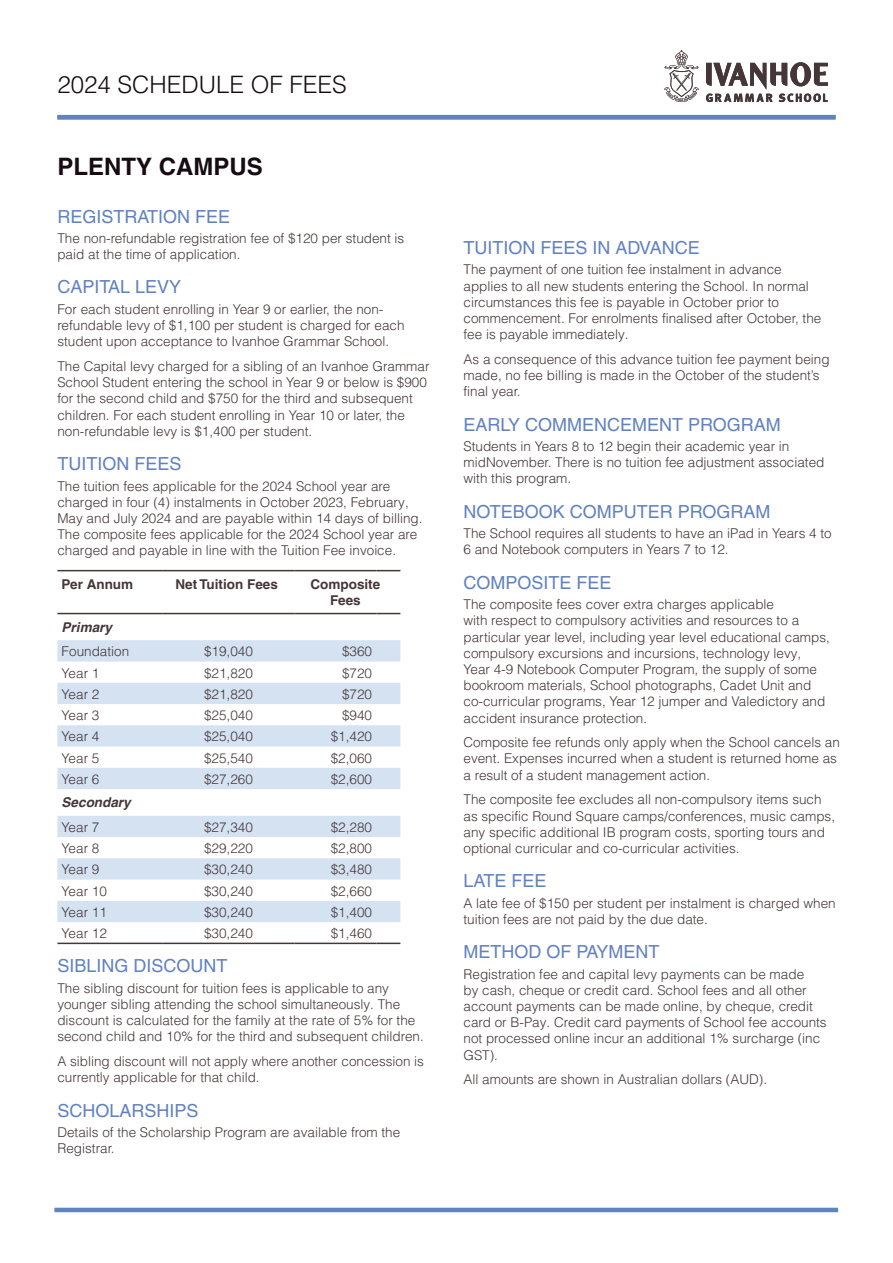
<style>
.page{position:relative;width:893px;height:1263px;background:#fff}
.page>*{position:absolute;margin:0;border:0;box-sizing:border-box;transform-origin:0 0}
.t1{font:300 24px "Helvetica LT Pro";color:#160c12}
.Main_Header{font:700 24px "Helvetica LT Pro";color:#160c12}
.Sub_heading{font:18px "Helvetica LT Pro";color:#6182c1}
.Text_Regular{font:300 13.5px/16.2px "Helvetica LT Pro";color:#453638}
.Text_Bold{font:700 13.5px/16.2px "Helvetica LT Pro";color:#453638;text-align:center}
.Text_Bold_Olique{font:italic 700 13.5px "Helvetica LT Pro";color:#453638}
</style>
<div class="page">
<hr style="left:57px;top:115px;width:779px;height:4px;background:#6182c1">
<svg style="left:706px;top:62px;width:122px;height:40px"></svg>
<svg style="left:664px;top:50px;width:35px;height:52px"></svg>
<hr style="left:54px;top:1208px;width:784px;height:4px;background:#6182c1">
<svg style="left:57px;top:640px;width:343px;height:282px;fill:#d4e2f2"></svg>
<hr style="left:57px;top:570px;width:106px;height:1px;background:#453638">
<hr style="left:163px;top:570px;width:132px;height:1px;background:#453638">
<hr style="left:295px;top:570px;width:81px;height:1px;background:#453638">
<svg style="left:376px;top:570px;width:24px;height:1px"></svg>
<hr style="left:57px;top:613px;width:106px;height:1px;background:#453638">
<hr style="left:163px;top:613px;width:132px;height:1px;background:#453638">
<hr style="left:295px;top:613px;width:81px;height:1px;background:#453638">
<svg style="left:376px;top:613px;width:24px;height:1px"></svg>
<hr style="left:57px;top:943px;width:106px;height:1px;background:#453638">
<hr style="left:163px;top:943px;width:132px;height:1px;background:#453638">
<hr style="left:295px;top:943px;width:81px;height:1px;background:#453638">
<svg style="left:376px;top:943px;width:24px;height:1px"></svg>
<h1 class="t1" style="left:57px;top:69px;width:291px">2024 SCHEDULE OF FEES</h1>
<p class="Main_Header" style="left:57px;top:151px;width:207px">PLENTY CAMPUS</p>
<p class="Sub_heading" style="left:57px;top:206px;width:174px">REGISTRATION FEE</p>
<p class="Text_Regular" style="left:57px;top:230px;width:348px">The non-refundable registration fee of $120 per student is paid at the time of application.</p>
<p class="Sub_heading" style="left:57px;top:277px;width:125px">CAPITAL LEVY</p>
<p class="Text_Regular" style="left:57px;top:301px;width:349px">For each student enrolling in Year 9 or earlier, the non&shy;refundable levy of $1,100 per student is charged for each student upon acceptance to Ivanhoe Grammar School.</p>
<p class="Text_Regular" style="left:57px;top:358px;width:374px">The Capital levy charged for a sibling of an Ivanhoe Grammar School Student entering the school in Year 9 or below is $900 for the second child and $750 for the third and subsequent children. For each student enrolling in Year 10 or later, the non-refundable levy is $1,400 per student.</p>
<p class="Sub_heading" style="left:57px;top:453px;width:126px">TUITION FEES</p>
<p class="Text_Regular" style="left:57px;top:477px;width:367px">The tuition fees applicable for the 2024 School year are charged in four (4) instalments in October 2023, February, May and July 2024 and are payable within 14 days of billing.<br>The composite fees applicable for the 2024 School year are charged and payable in line with the Tuition Fee invoice.</p>
<p class="Text_Bold" style="left:62px;top:576px;width:73px">Per Annum</p>
<p class="Text_Bold" style="left:175px;top:576px;width:104px">Net Tuition Fees</p>
<p class="Text_Bold" style="left:311px;top:576px;width:71px">Composite<br>Fees</p>
<p class="Text_Bold_Olique" style="left:62px;top:619px;width:52px">Primary</p>
<p class="Text_Regular" style="left:62px;top:643px;width:69px">Foundation</p>
<p class="Text_Regular" style="left:204px;top:643px;width:50px">$19,040</p>
<p class="Text_Regular" style="left:342px;top:643px;width:32px">$360</p>
<p class="Text_Regular" style="left:62px;top:664px;width:39px">Year 1</p>
<p class="Text_Regular" style="left:204px;top:664px;width:50px">$21,820</p>
<p class="Text_Regular" style="left:342px;top:664px;width:32px">$720</p>
<p class="Text_Regular" style="left:62px;top:686px;width:39px">Year 2</p>
<p class="Text_Regular" style="left:204px;top:686px;width:50px">$21,820</p>
<p class="Text_Regular" style="left:342px;top:686px;width:32px">$720</p>
<p class="Text_Regular" style="left:62px;top:707px;width:39px">Year 3</p>
<p class="Text_Regular" style="left:204px;top:707px;width:50px">$25,040</p>
<p class="Text_Regular" style="left:342px;top:707px;width:32px">$940</p>
<p class="Text_Regular" style="left:62px;top:728px;width:39px">Year 4</p>
<p class="Text_Regular" style="left:204px;top:728px;width:50px">$25,040</p>
<p class="Text_Regular" style="left:331px;top:728px;width:43px">$1,420</p>
<p class="Text_Regular" style="left:62px;top:750px;width:39px">Year 5</p>
<p class="Text_Regular" style="left:204px;top:750px;width:50px">$25,540</p>
<p class="Text_Regular" style="left:331px;top:750px;width:43px">$2,060</p>
<p class="Text_Regular" style="left:62px;top:771px;width:39px">Year 6</p>
<p class="Text_Regular" style="left:204px;top:771px;width:50px">$27,260</p>
<p class="Text_Regular" style="left:331px;top:771px;width:43px">$2,600</p>
<p class="Text_Bold_Olique" style="left:62px;top:794px;width:71px">Secondary</p>
<p class="Text_Regular" style="left:62px;top:819px;width:39px">Year 7</p>
<p class="Text_Regular" style="left:204px;top:819px;width:50px">$27,340</p>
<p class="Text_Regular" style="left:331px;top:819px;width:43px">$2,280</p>
<p class="Text_Regular" style="left:62px;top:840px;width:39px">Year 8</p>
<p class="Text_Regular" style="left:204px;top:840px;width:50px">$29,220</p>
<p class="Text_Regular" style="left:331px;top:840px;width:43px">$2,800</p>
<p class="Text_Regular" style="left:62px;top:861px;width:39px">Year 9</p>
<p class="Text_Regular" style="left:204px;top:861px;width:50px">$30,240</p>
<p class="Text_Regular" style="left:331px;top:861px;width:43px">$3,480</p>
<p class="Text_Regular" style="left:62px;top:883px;width:47px">Year 10</p>
<p class="Text_Regular" style="left:204px;top:883px;width:50px">$30,240</p>
<p class="Text_Regular" style="left:331px;top:883px;width:43px">$2,660</p>
<p class="Text_Regular" style="left:62px;top:904px;width:47px">Year 11</p>
<p class="Text_Regular" style="left:204px;top:904px;width:50px">$30,240</p>
<p class="Text_Regular" style="left:331px;top:904px;width:43px">$1,400</p>
<p class="Text_Regular" style="left:62px;top:925px;width:47px">Year 12</p>
<p class="Text_Regular" style="left:204px;top:925px;width:50px">$30,240</p>
<p class="Text_Regular" style="left:331px;top:925px;width:43px">$1,460</p>
<p class="Sub_heading" style="left:57px;top:955px;width:172px">SIBLING DISCOUNT</p>
<p class="Text_Regular" style="left:57px;top:980px;width:368px">The sibling discount for tuition fees is applicable to any younger sibling attending the school simultaneously. The discount is calculated for the family at the rate of 5% for the second child and 10% for the third and subsequent children.</p>
<p class="Text_Regular" style="left:57px;top:1053px;width:368px">A sibling discount will not apply where another concession is currently applicable for that child.</p>
<p class="Sub_heading" style="left:57px;top:1100px;width:143px">SCHOLARSHIPS</p>
<p class="Text_Regular" style="left:57px;top:1124px;width:344px">Details of the Scholarship Program are available from the<br>Registrar.</p>
<p class="Sub_heading" style="left:463px;top:237px;width:238px">TUITION FEES IN ADVANCE</p>
<p class="Text_Regular" style="left:463px;top:261px;width:359px">The payment of one tuition fee instalment in advance applies to all new students entering the School. In normal circumstances this fee is payable in October prior to commencement. For enrolments finalised after October, the fee is payable immediately.</p>
<p class="Text_Regular" style="left:463px;top:351px;width:368px">As a consequence of this advance tuition fee payment being made, no fee billing is made in the October of the student’s final year.</p>
<p class="Sub_heading" style="left:463px;top:414px;width:319px">EARLY COMMENCEMENT PROGRAM</p>
<p class="Text_Regular" style="left:463px;top:438px;width:362px">Students in Years 8 to 12 begin their academic year in midNovember. There is no tuition fee adjustment associated with this program.</p>
<p class="Sub_heading" style="left:463px;top:501px;width:308px">NOTEBOOK COMPUTER PROGRAM</p>
<p class="Text_Regular" style="left:463px;top:525px;width:370px">The School requires all students to have an iPad in Years 4 to<br>6 and Notebook computers in Years 7 to 12.</p>
<p class="Sub_heading" style="left:463px;top:572px;width:150px">COMPOSITE FEE</p>
<p class="Text_Regular" style="left:463px;top:596px;width:368px">The composite fees cover extra charges applicable<br>with respect to compulsory activities and resources to a particular year level, including year level educational camps, compulsory excursions and incursions, technology levy, Year 4-9 Notebook Computer Program, the supply of some bookroom materials, School photographs, Cadet Unit and co-curricular programs, Year 12 jumper and Valedictory and accident insurance protection.</p>
<p class="Text_Regular" style="left:463px;top:734px;width:378px">Composite fee refunds only apply when the School cancels an event. Expenses incurred when a student is returned home as a result of a student management action.</p>
<p class="Text_Regular" style="left:463px;top:791px;width:373px">The composite fee excludes all non-compulsory items such as specific Round Square camps/conferences, music camps, any specific additional IB program costs, sporting tours and optional curricular and co-curricular activities.</p>
<p class="Sub_heading" style="left:463px;top:870px;width:84px">LATE FEE</p>
<p class="Text_Regular" style="left:463px;top:895px;width:374px">A late fee of $150 per student per instalment is charged when tuition fees are not paid by the due date.</p>
<p class="Sub_heading" style="left:463px;top:941px;width:198px">METHOD OF PAYMENT</p>
<p class="Text_Regular" style="left:463px;top:965px;width:365px">Registration fee and capital levy payments can be made<br>by cash, cheque or credit card. School fees and all other account payments can be made online, by cheque, credit card or B-Pay. Credit card payments of School fee accounts not processed online incur an additional 1% surcharge (inc GST).</p>
<p class="Text_Regular" style="left:463px;top:1071px;width:305px">All amounts are shown in Australian dollars (AUD).</p>
</div>
